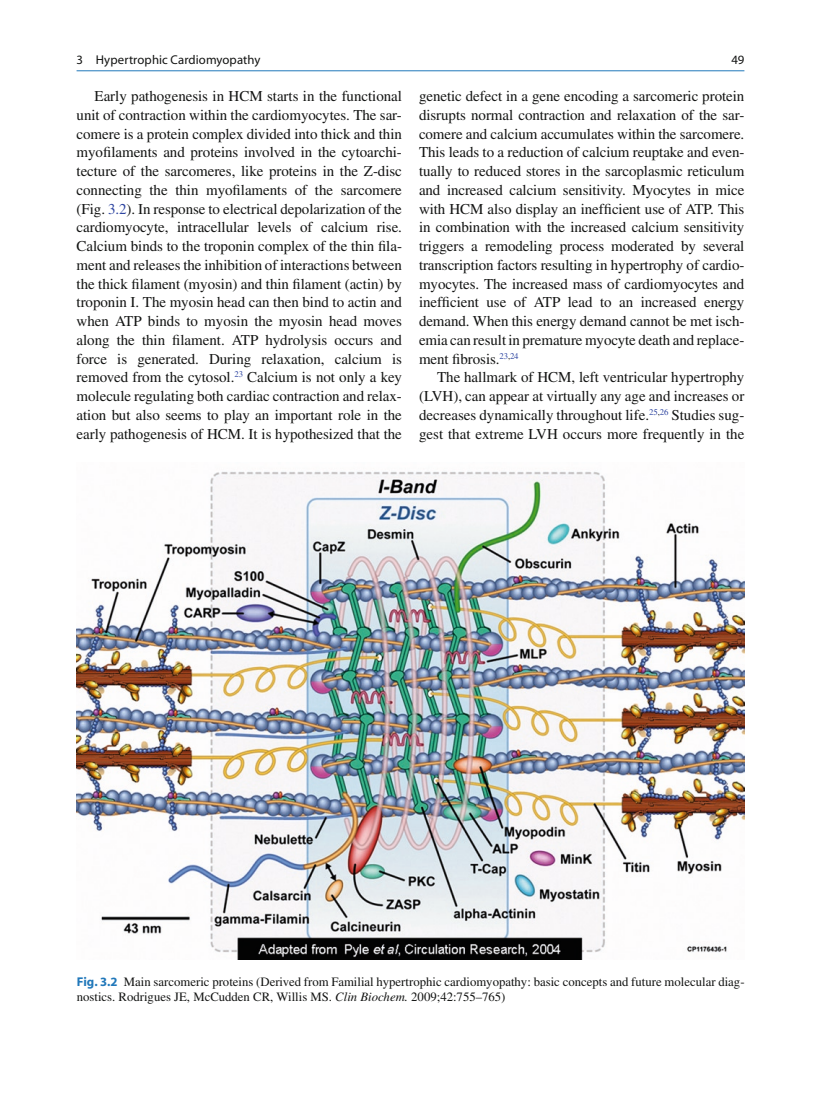
<style>
.page{position:relative;width:821px;height:1106px;background:#fff}
.page>*{position:absolute;margin:0;border:0;box-sizing:border-box;transform-origin:0 0}
.t1{font:15px/18.8px "Times";letter-spacing:-.005em;color:#131413;text-align:justify}
.t2{font:12.75px/15px "Times";color:#131413}
.t3{font:12.75px "Myriad";letter-spacing:.005em;color:#131413}
.s1{color:#2e45a1}
.s2{font-family:"Myriad";font-weight:700;color:#2178ba}
.s3{font-style:italic}
</style>
<div class="page">
<hr style="left:77px;top:70px;width:667px;height:1px;background:#2178ba">
<img style="left:77px;top:471px;width:667px;height:488px">
<p class="t3" style="left:77px;top:54px;width:185px">3 Hypertrophic Cardiomyopathy</p>
<p class="t3" style="left:731px;top:54px;width:14px">49</p>
<p class="t1" style="left:77px;top:87px;width:327px;text-indent:18px">Early pathogenesis in HCM starts in the functional unit of contraction within the cardiomyocytes. The sar&shy;comere is a protein complex divided into thick and thin myofilaments and proteins involved in the cytoarchi&shy;tecture of the sarcomeres, like proteins in the Z-disc connecting the thin myofilaments of the sarcomere (Fig. <span class="s1">3.2</span>). In response to electrical depolarization of the cardiomyocyte, intracellular levels of calcium rise.<br>Calcium binds to the troponin complex of the thin fila&shy;ment and releases the inhibition of interactions between the thick filament (myosin) and thin filament (actin) by troponin I. The myosin head can then bind to actin and when ATP binds to myosin the myosin head moves along the thin filament. ATP hydrolysis occurs and force is generated. During relaxation, calcium is removed from the cytosol.<sup>23</sup> Calcium is not only a key molecule regulating both cardiac contraction and relax&shy;ation but also seems to play an important role in the early pathogenesis of HCM. It is hypothesized that the</p>
<p class="t1" style="left:419px;top:87px;width:327px">genetic defect in a gene encoding a sarcomeric protein disrupts normal contraction and relaxation of the sar&shy;comere and calcium accumulates within the sarcomere.<br>This leads to a reduction of calcium reuptake and even&shy;tually to reduced stores in the sarcoplasmic reticulum and increased calcium sensitivity. Myocytes in mice with HCM also display an inefficient use of ATP. This in combination with the increased calcium sensitivity triggers a remodeling process moderated by several transcription factors resulting in hypertrophy of cardio&shy;myocytes. The increased mass of cardiomyocytes and inefficient use of ATP lead to an increased energy demand. When this energy demand cannot be met isch&shy;emia can result in premature myocyte death and replace&shy;ment fibrosis.<sup>23</sup><sup>,</sup><sup>24</sup></p>
<p class="t1" style="left:419px;top:368px;width:327px;text-indent:18px">The hallmark of HCM, left ventricular hypertrophy (LVH), can appear at virtually any age and increases or decreases dynamically throughout life.<sup>25</sup><sup>,</sup><sup>26</sup> Studies sug&shy;gest that extreme LVH occurs more frequently in the</p>
<p class="t2" style="left:77px;top:974px;width:669px"><span class="s2">Fig. 3.2</span> Main sarcomeric proteins (Derived from Familial hypertrophic cardiomyopathy: basic concepts and future molecular diag&shy;nostics. Rodrigues JE, McCudden CR, Willis MS. <span class="s3">Clin Biochem.</span> 2009;42:755–765)</p>
</div>
